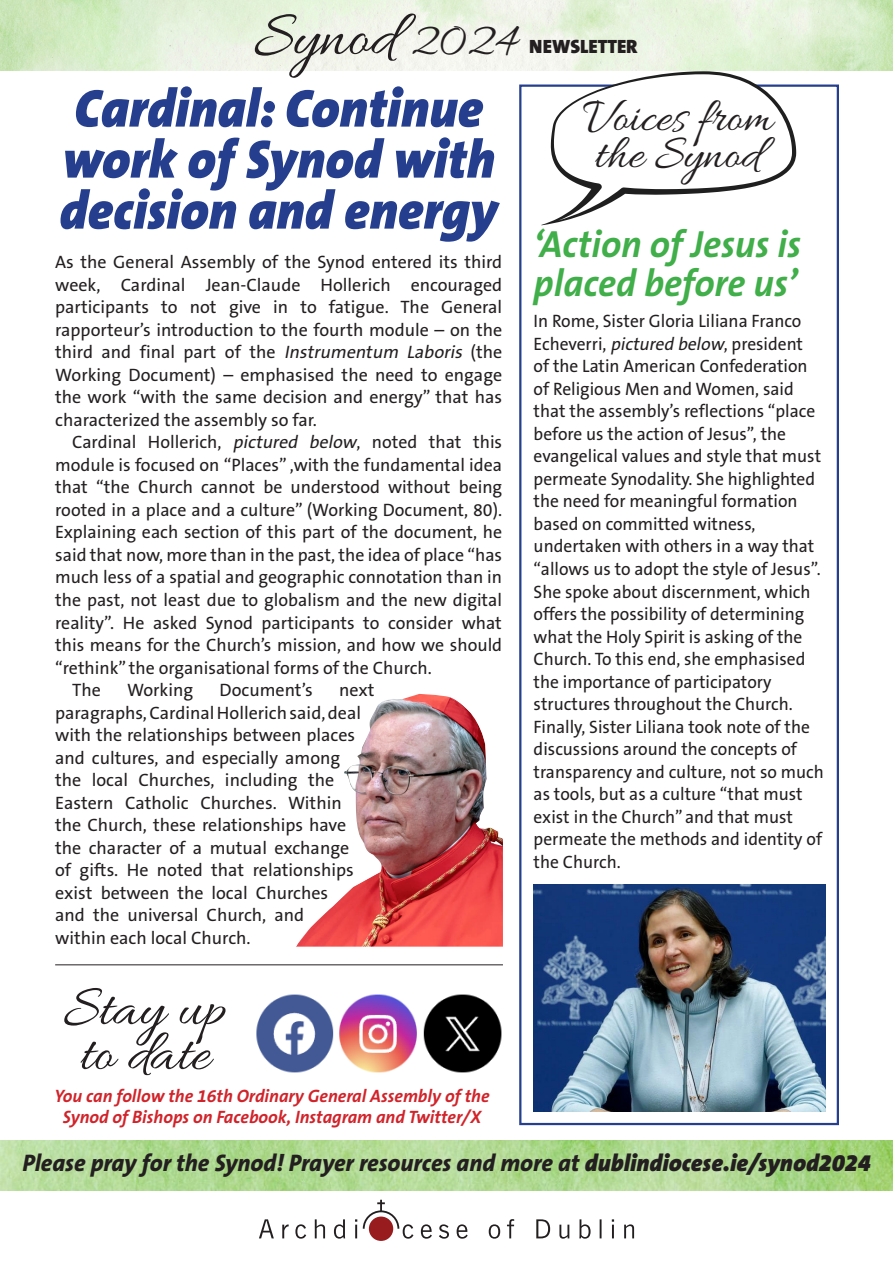
<style>
.page{position:relative;width:893px;height:1263px;background:#fff}
.page>*{position:absolute;margin:0;border:0;box-sizing:border-box;transform-origin:0 0}
.t1{font:66.15px "Allura";color:#231f20}
.t2{font:59.85px/45px "Allura";color:#231f20}
.Paragraph_Style_2{font:italic 900 54px/51px "The Sans B9";color:#253f8e;scale:.95 1}
.t3{font:49.05px "Allura";color:#231f20}
.Paragraph_Style_2-2{font:italic 700 38.1px/39px "The Sans B7";color:#40ae49}
.t4{font:italic 800 24px "The Sans B8";color:#231f20}
.t5{font:900 19.35px "The Sans B9";color:#231f20}
.Paragraph_Style_1{font:18px/22.5px "The Sans B5 Plain";color:#231f20}
.Paragraph_Style_2-3{font:italic 700 18px/21px "The Sans B7";color:#d1232a;text-align:center}
.s1{font-size:49.5px}
.s2{font-style:italic}
.s3{font-family:"The Sans B9";font-weight:900}
</style>
<div class="page">
<div style="left:519px;top:85px;width:320px;height:1040px;border:2px solid #253f8e"></div>
<img style="left:0;top:1140px;width:893px;height:50px">
<svg style="left:369px;top:1216px;width:24px;height:25px"></svg>
<svg style="left:259px;top:1200px;width:375px;height:39px"></svg>
<img style="left:0;top:0;width:893px;height:70px">
<hr style="left:55px;top:964px;width:448px;height:1px;background:#231f20">
<img style="left:256px;top:994px;width:246px;height:79px">
<img style="left:534px;top:884px;width:292px;height:227px">
<svg style="left:541px;top:71px;width:255px;height:154px"></svg>
<img style="left:296px;top:694px;width:207px;height:253px">
<p class="t1" style="left:254px;top:0;width:266px">Synod <span class="s1">2024</span></p>
<p class="Paragraph_Style_2" style="left:59px;top:84px;width:463px">Cardinal: Continue work of Synod with decision and energy</p>
<p class="Paragraph_Style_1" style="left:55px;top:252px;width:449px;text-align:justify">As the General Assembly of the Synod entered its third week, Cardinal Jean-Claude Hollerich encouraged participants to not give in to fatigue. The General rapporteur’s introduction to the fourth module – on the third and final part of the <span class="s2">Instrumentum Laboris</span> (the Working Document) – emphasised the need to engage the work “with the same decision and energy” that has characterized the assembly so far.</p>
<p class="Paragraph_Style_1" style="left:55px;top:432px;width:449px;text-align:justify;text-indent:17px">Cardinal Hollerich, <span class="s2">pictured below</span>, noted that this module is focused on “Places” ,with the fundamental idea that “the Church cannot be understood without being rooted in a place and a culture” (Working Document, 80).<br>Explaining each section of this part of the document, he said that now, more than in the past, the idea of place “has much less of a spatial and geographic connotation than in the past, not least due to globalism and the new digital reality”. He asked Synod participants to consider what this means for the Church’s mission, and how we should “rethink” the organisational forms of the Church.</p>
<p class="Paragraph_Style_1" style="left:72px;top:679px;width:30px">The</p>
<p class="Paragraph_Style_1" style="left:127px;top:679px;width:68px">Working</p>
<p class="Paragraph_Style_1" style="left:220px;top:679px;width:95px">Document’s</p>
<p class="Paragraph_Style_1" style="left:55px;top:679px;width:321px;text-indent:284px">next paragraphs, Cardinal Hollerich said, deal with the relationships between places and cultures, and especially among<br>the local Churches, including the<br>Eastern Catholic Churches. Within<br>the Church, these relationships have the character of a mutual exchange<br>of gifts. He noted that relationships exist between the local Churches<br>and the universal Church, and<br>within each local Church.</p>
<p class="t5" style="left:529px;top:36px;width:110px">NEWSLETTER</p>
<p class="t3" style="left:582px;top:89px;width:192px">Voices from</p>
<p class="t3" style="left:595px;top:126px;width:166px">the Synod</p>
<p class="Paragraph_Style_2-2" style="left:534px;top:226px;width:269px">‘Action of Jesus is placed before us’</p>
<p class="Paragraph_Style_1" style="left:534px;top:311px;width:292px">In Rome, Sister Gloria Liliana Franco Echeverri, <span class="s2">pictured below</span>, president<br>of the Latin American Confederation of Religious Men and Women, said that the assembly’s reflections “place before us the action of Jesus”, the evangelical values and style that must permeate Synodality. She highlighted the need for meaningful formation based on committed witness, undertaken with others in a way that “allows us to adopt the style of Jesus”.<br>She spoke about discernment, which offers the possibility of determining what the Holy Spirit is asking of the Church. To this end, she emphasised the importance of participatory structures throughout the Church.<br>Finally, Sister Liliana took note of the discussions around the concepts of transparency and culture, not so much as tools, but as a culture “that must exist in the Church” and that must permeate the methods and identity of the Church.</p>
<p class="t2" style="left:63px;top:990px;width:165px">Stay up to date</p>
<p class="Paragraph_Style_2-3" style="left:55px;top:1086px;width:437px">You can follow the 16th Ordinary General Assembly of the<br>Synod of Bishops on Facebook, Instagram and Twitter/X</p>
<p class="t4" style="left:22px;top:1150px;width:850px">Please pray for the Synod! Prayer resources and more at <span class="s3">dublindiocese.ie/synod2024</span></p>
</div>
